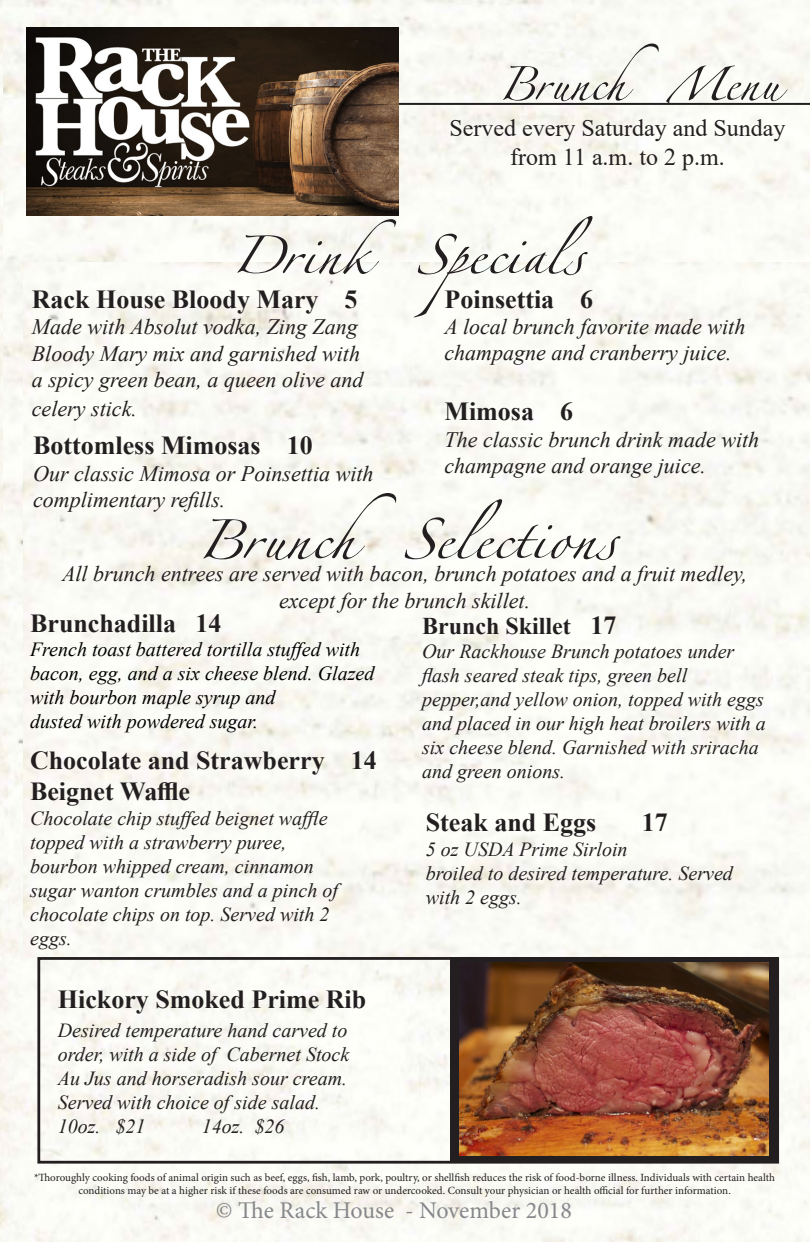
<style>
.page{position:relative;width:810px;height:1242px;background:#fff}
.page>*{position:absolute;margin:0;border:0;box-sizing:border-box;transform-origin:0 0}
.t1{font:700 26px "Times New Roman";color:#231f20}
.t2{font:24px/28.8px "Times New Roman";color:#231f20;text-align:center}
.t3{font:24px "Minion Pro";color:#86888b}
.t4{font:700 24px "Times New Roman";color:#231f20}
.t5{font:italic 22px/26.4px "Times New Roman";color:#231f20}
.t6{font:italic 20px/24px "Times New Roman";color:#231f20}
.t7{font:italic 20px/24px "Times New Roman";color:#000}
.t8{font:11px/13.2px "Minion Pro";color:#231f20;text-align:center}
.s1{font-size:26px}
</style>
<div class="page">
<img style="left:0;top:0;width:810px;height:1242px">
<hr style="left:398px;top:103px;width:412px;height:2px;background:#231f20">
<svg style="left:503px;top:44px;width:284px;height:59px"></svg>
<img style="left:24px;top:263px;width:786px;height:694px">
<svg style="left:237px;top:216px;width:356px;height:101px"></svg>
<svg style="left:203px;top:493px;width:418px;height:67px"></svg>
<img style="left:27px;top:28px;width:372px;height:188px">
<div style="left:37px;top:957px;width:742px;height:207px;border:3px solid #231f20"></div>
<div style="left:450px;top:957px;width:328px;height:204px;background:#231f20"></div>
<img style="left:460px;top:962px;width:309px;height:194px">
<p class="t1" style="left:32px;top:281px;width:327px">Rack House Bloody Mary 5</p>
<p class="t5" style="left:32px;top:313px;width:333px">Made with Absolut vodka, Zing Zang<br>Bloody Mary mix and garnished with a spicy green bean, a queen olive and</p>
<p class="t5" style="left:32px;top:395px;width:107px">celery stick.</p>
<p class="t1" style="left:33px;top:427px;width:281px">Bottomless Mimosas 10</p>
<p class="t5" style="left:33px;top:460px;width:342px">Our classic Mimosa or Poinsettia with complimentary refills.</p>
<p class="t2" style="left:450px;top:113px;width:337px">Served every Saturday and Sunday from 11 a.m. to 2 p.m.</p>
<p class="t1" style="left:445px;top:280px;width:150px">Poinsettia 6</p>
<p class="t5" style="left:445px;top:313px;width:302px">A local brunch favorite made with</p>
<p class="t5" style="left:445px;top:339px;width:289px">champagne and cranberry juice.</p>
<p class="t1" style="left:445px;top:393px;width:130px">Mimosa 6</p>
<p class="t5" style="left:445px;top:426px;width:316px">The classic brunch drink made with</p>
<p class="t5" style="left:445px;top:452px;width:263px">champagne and orange juice.</p>
<p class="t5" style="left:62px;top:560px;width:687px;text-align:center">All brunch entrees are served with bacon, brunch potatoes and a fruit medley, except for the brunch skillet.</p>
<p class="t1" style="left:30px;top:605px;width:193px">Brunchadilla 14</p>
<p class="t4" style="left:422px;top:609px;width:196px">Brunch Skillet <span class="s1">17</span></p>
<p class="t6" style="left:422px;top:639px;width:345px">Our Rackhouse Brunch potatoes under flash seared steak tips, green bell pepper,and yellow onion, topped with eggs and placed in our high heat broilers with a six cheese blend. Garnished with sriracha and green onions.</p>
<p class="t6" style="left:30px;top:806px;width:309px">Chocolate chip stuffed beignet waffle topped with a strawberry puree, bourbon whipped cream, cinnamon sugar wanton crumbles and a pinch of chocolate chips on top. Served with 2 eggs.</p>
<p class="t7" style="left:30px;top:637px;width:346px">French toast battered tortilla stuffed with bacon, egg, and a six cheese blend. Glazed with bourbon maple syrup and<br>dusted with powdered sugar.</p>
<p class="t1" style="left:30px;top:741px;width:348px">Chocolate and Strawberry 14</p>
<p class="t1" style="left:30px;top:773px;width:161px">Beignet Waffle</p>
<p class="t1" style="left:426px;top:803px;width:172px">Steak and Eggs</p>
<p class="t1" style="left:642px;top:803px;width:27px">17</p>
<p class="t6" style="left:426px;top:837px;width:309px">5 oz USDA Prime Sirloin<br>broiled to desired temperature. Served with 2 eggs.</p>
<p class="t1" style="left:58px;top:981px;width:310px">Hickory Smoked Prime Rib</p>
<p class="t6" style="left:58px;top:1018px;width:293px;text-align:justify">Desired temperature hand carved to order, with a side of Cabernet Stock Au Jus and horseradish sour cream.<br>Served with choice of side salad.</p>
<p class="t6" style="left:58px;top:1114px;width:89px">10oz. $21</p>
<p class="t6" style="left:202px;top:1114px;width:84px">14oz. $26</p>
<p class="t8" style="left:34px;top:1171px;width:742px">*Thoroughly cooking foods of animal origin such as beef, eggs, fish, lamb, pork, poultry, or shellfish reduces the risk of food-borne illness. Individuals with certain health conditions may be at a higher risk if these foods are consumed raw or undercooked. Consult your physician or health official for further information.</p>
<p class="t3" style="left:216px;top:1194px;width:357px">© The Rack House - November 2018</p>
</div>
